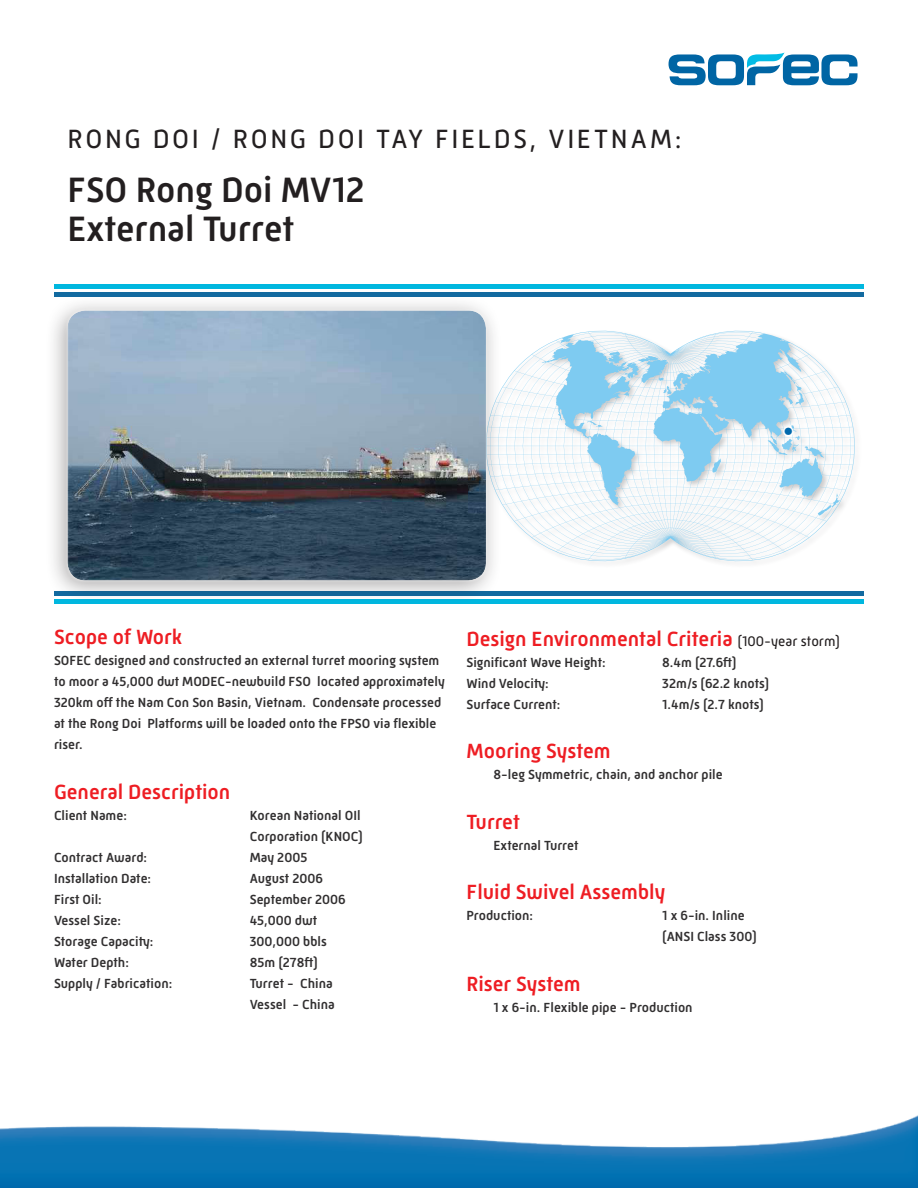
<style>
.page{position:relative;width:918px;height:1188px;background:#fff}
.page>*{position:absolute;margin:0;border:0;box-sizing:border-box;transform-origin:0 0}
.t1{font:500 36px "Mic 32 New";color:#231f20}
.GULF_OF_MEXICO{font:27px "Mic 32 New";letter-spacing:.095em;color:#231f20}
.t2{font:500 24px "Mic 32 New";color:#0069ad}
.Scope{font:500 21px "Mic 32 New";color:#ee1d23}
._1Body_Text{font:500 13.5px/21px "Mic 32 New";color:#312f30}
.s1{font-weight:400;font-size:14.25px;color:#231f20}
</style>
<div class="page">
<svg style="left:669px;top:52px;width:189px;height:33px"></svg>
<div style="left:54px;top:284px;width:810px;height:5px;background:#00b7df"></div>
<img style="left:0;top:1115px;width:918px;height:73px">
<hr style="left:54px;top:293px;width:810px;height:4px;background:#126aa0">
<div style="left:54px;top:591px;width:810px;height:5px;background:#126aa0"></div>
<div style="left:54px;top:599px;width:810px;height:5px;background:#00b7df"></div>
<svg style="left:503px;top:331px;width:352px;height:230px"></svg>
<div style="left:45px;top:295px;width:458px;height:310px;background:#231f20;opacity:.4"></div>
<div style="left:65px;top:310px;width:422px;height:272px;background:#fff;opacity:.5"></div>
<div style="left:783px;top:426px;width:11px;height:11px;border:3px solid #fff;border-radius:50%"></div>
<p class="GULF_OF_MEXICO" style="left:68px;top:124px;width:616px">RONG DOI / RONG DOI TAY FIELDS, VIETNAM:</p>
<p class="t1" style="left:68px;top:169px;width:299px">FSO Rong Doi MV12</p>
<p class="t1" style="left:68px;top:208px;width:228px">External Turret</p>
<p class="t2" style="left:782px;top:416px;width:13px">•</p>
<p class="Scope" style="left:54px;top:625px;width:130px">Scope of Work</p>
<p class="_1Body_Text" style="left:54px;top:650px;width:392px">SOFEC designed and constructed an external turret mooring system to moor a 45,000 dwt MODEC-newbuild FSO located approximately 320km off the Nam Con Son Basin, Vietnam. Condensate processed at the Rong Doi Platforms will be loaded onto the FPSO via flexible riser.</p>
<p class="Scope" style="left:54px;top:780px;width:178px">General Description</p>
<p class="_1Body_Text" style="left:54px;top:805px;width:74px">Client Name:</p>
<p class="_1Body_Text" style="left:250px;top:805px;width:115px">Korean National OIl<br>Corporation (KNOC)</p>
<p class="_1Body_Text" style="left:54px;top:847px;width:95px">Contract Award:</p>
<p class="_1Body_Text" style="left:250px;top:847px;width:59px">May 2005</p>
<p class="_1Body_Text" style="left:54px;top:868px;width:99px">Installation Date:</p>
<p class="_1Body_Text" style="left:250px;top:868px;width:75px">August 2006</p>
<p class="_1Body_Text" style="left:54px;top:889px;width:49px">First Oil:</p>
<p class="_1Body_Text" style="left:250px;top:889px;width:97px">September 2006</p>
<p class="_1Body_Text" style="left:54px;top:910px;width:68px">Vessel Size:</p>
<p class="_1Body_Text" style="left:250px;top:910px;width:69px">45,000 dwt</p>
<p class="_1Body_Text" style="left:54px;top:931px;width:101px">Storage Capacity:</p>
<p class="_1Body_Text" style="left:250px;top:931px;width:79px">300,000 bbls</p>
<p class="_1Body_Text" style="left:54px;top:952px;width:76px">Water Depth:</p>
<p class="_1Body_Text" style="left:250px;top:952px;width:70px">85m (278ft)</p>
<p class="_1Body_Text" style="left:54px;top:973px;width:120px">Supply / Fabrication:</p>
<p class="_1Body_Text" style="left:250px;top:973px;width:84px">Turret - China</p>
<p class="_1Body_Text" style="left:250px;top:994px;width:87px">Vessel - China</p>
<p class="Scope" style="left:466px;top:627px;width:375px">Design Environmental Criteria <span class="s1">(100-year storm)</span></p>
<p class="_1Body_Text" style="left:466px;top:652px;width:141px">Significant Wave Height:</p>
<p class="_1Body_Text" style="left:662px;top:652px;width:76px">8.4m (27.6ft)</p>
<p class="_1Body_Text" style="left:466px;top:673px;width:84px">Wind Velocity:</p>
<p class="_1Body_Text" style="left:662px;top:673px;width:109px">32m/s (62.2 knots)</p>
<p class="_1Body_Text" style="left:466px;top:694px;width:96px">Surface Current:</p>
<p class="_1Body_Text" style="left:662px;top:694px;width:103px">1.4m/s (2.7 knots)</p>
<p class="Scope" style="left:466px;top:739px;width:146px">Mooring System</p>
<p class="_1Body_Text" style="left:494px;top:764px;width:231px">8-leg Symmetric, chain, and anchor pile</p>
<p class="Scope" style="left:466px;top:810px;width:55px">Turret</p>
<p class="_1Body_Text" style="left:494px;top:835px;width:87px">External Turret</p>
<p class="Scope" style="left:466px;top:880px;width:200px">Fluid Swivel Assembly</p>
<p class="_1Body_Text" style="left:466px;top:905px;width:68px">Production:</p>
<p class="_1Body_Text" style="left:662px;top:905px;width:96px">1 x 6-in. Inline (ANSI Class 300)</p>
<p class="Scope" style="left:466px;top:972px;width:116px">Riser System</p>
<p class="_1Body_Text" style="left:494px;top:997px;width:201px">1 x 6-in. Flexible pipe - Production</p>
</div>
